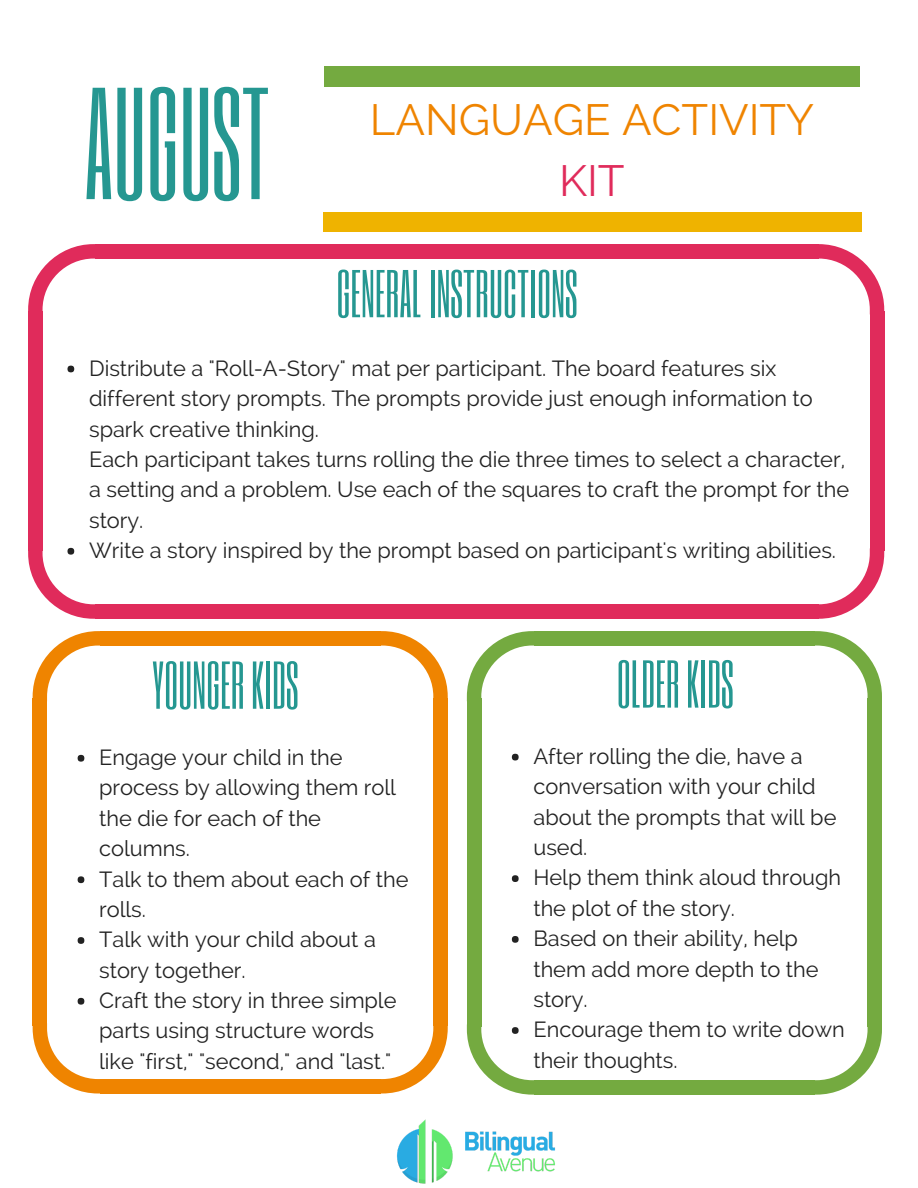
<style>
.page{position:relative;width:918px;height:1188px;background:#fff}
.page>*{position:absolute;margin:0;border:0;box-sizing:border-box;transform-origin:0 0}
.t1{font:132px "Six Caps";color:#259791}
.t2{font:55.95px "Six Caps";color:#259791}
.t3{font:43.65px "Raleway";color:#ef8400}
.t4{font:43.65px "Raleway";color:#e02b5b}
.t5{font:21.75px/30.3px "Raleway";color:#222}
</style>
<div class="page">
<div style="left:324px;top:67px;width:535px;height:20px;background:#74aa40"></div>
<div style="left:323px;top:212px;width:539px;height:20px;background:#efb300"></div>
<svg style="left:28px;top:244px;width:67px;height:68px"></svg>
<svg style="left:819px;top:244px;width:65px;height:70px"></svg>
<div style="left:95px;top:244px;width:724px;height:15px;background:#e02b5b"></div>
<div style="left:28px;top:312px;width:15px;height:239px;background:#e02b5b"></div>
<div style="left:95px;top:604px;width:724px;height:15px;background:#e02b5b"></div>
<svg style="left:28px;top:548px;width:67px;height:71px"></svg>
<div style="left:870px;top:312px;width:14px;height:239px;background:#e02b5b"></div>
<svg style="left:819px;top:548px;width:65px;height:71px"></svg>
<svg style="left:33px;top:631px;width:67px;height:70px"></svg>
<svg style="left:380px;top:631px;width:68px;height:67px"></svg>
<div style="left:100px;top:631px;width:280px;height:15px;background:#ef8400"></div>
<div style="left:33px;top:698px;width:14px;height:328px;background:#ef8400"></div>
<div style="left:100px;top:1079px;width:280px;height:15px;background:#ef8400"></div>
<svg style="left:33px;top:1023px;width:67px;height:71px"></svg>
<div style="left:433px;top:698px;width:15px;height:328px;background:#ef8400"></div>
<svg style="left:404px;top:1026px;width:44px;height:48px"></svg>
<svg style="left:467px;top:631px;width:67px;height:70px"></svg>
<svg style="left:814px;top:631px;width:68px;height:70px"></svg>
<div style="left:534px;top:631px;width:280px;height:15px;background:#74aa40"></div>
<div style="left:467px;top:698px;width:14px;height:329px;background:#74aa40"></div>
<div style="left:534px;top:1080px;width:280px;height:15px;background:#74aa40"></div>
<svg style="left:467px;top:1024px;width:52px;height:50px"></svg>
<div style="left:868px;top:698px;width:14px;height:329px;background:#74aa40"></div>
<svg style="left:814px;top:1024px;width:68px;height:71px"></svg>
<div style="left:78px;top:755px;width:6px;height:7px;background:#222;border-radius:50%"></div>
<div style="left:78px;top:876px;width:6px;height:7px;background:#222;border-radius:50%"></div>
<div style="left:78px;top:937px;width:6px;height:7px;background:#222;border-radius:50%"></div>
<div style="left:78px;top:998px;width:6px;height:7px;background:#222;border-radius:50%"></div>
<div style="left:512px;top:754px;width:7px;height:6px;background:#222;border-radius:50%"></div>
<div style="left:512px;top:875px;width:7px;height:7px;background:#222;border-radius:50%"></div>
<div style="left:512px;top:936px;width:7px;height:7px;background:#222;border-radius:50%"></div>
<div style="left:512px;top:1027px;width:7px;height:7px;background:#222;border-radius:50%"></div>
<div style="left:67px;top:366px;width:7px;height:6px;background:#222;border-radius:50%"></div>
<div style="left:67px;top:548px;width:7px;height:7px;background:#222;border-radius:50%"></div>
<img style="left:380px;top:1074px;width:175px;height:110px">
<h1 class="t1" style="left:84px;top:53px;width:187px">AUGUST</h1>
<h3 class="t3" style="left:370px;top:94px;width:446px">LANGUAGE ACTIVITY</h3>
<h3 class="t4" style="left:559px;top:155px;width:67px">KIT</h3>
<h2 class="t2" style="left:336px;top:255px;width:242px">GENERAL INSTRUCTIONS</h2>
<p class="t5" style="left:89px;top:353px;width:762px">Distribute a "Roll-A-Story" mat per participant. The board features six different story prompts. The prompts provide just enough information to spark creative thinking.<br>Each participant takes turns rolling the die three times to select a character, a setting and a problem. Use each of the squares to craft the prompt for the story.<br>Write a story inspired by the prompt based on participant's writing abilities.</p>
<h2 class="t2" style="left:152px;top:647px;width:148px">YOUNGERKIDS</h2>
<h2 class="t2" style="left:617px;top:646px;width:118px">OLDERKIDS</h2>
<p class="t5" style="left:99px;top:742px;width:311px">Engage your child in the process by allowing them roll the die for each of the columns.<br>Talk to them about each of the rolls.<br>Talk with your child about a story together.<br>Craft the story in three simple parts using structure words like "first," "second," and "last."</p>
<p class="t5" style="left:533px;top:741px;width:313px">After rolling the die, have a conversation with your child about the prompts that will be used.<br>Help them think aloud through the plot of the story.<br>Based on their ability, help them add more depth to the story.<br>Encourage them to write down their thoughts.</p>
</div>
